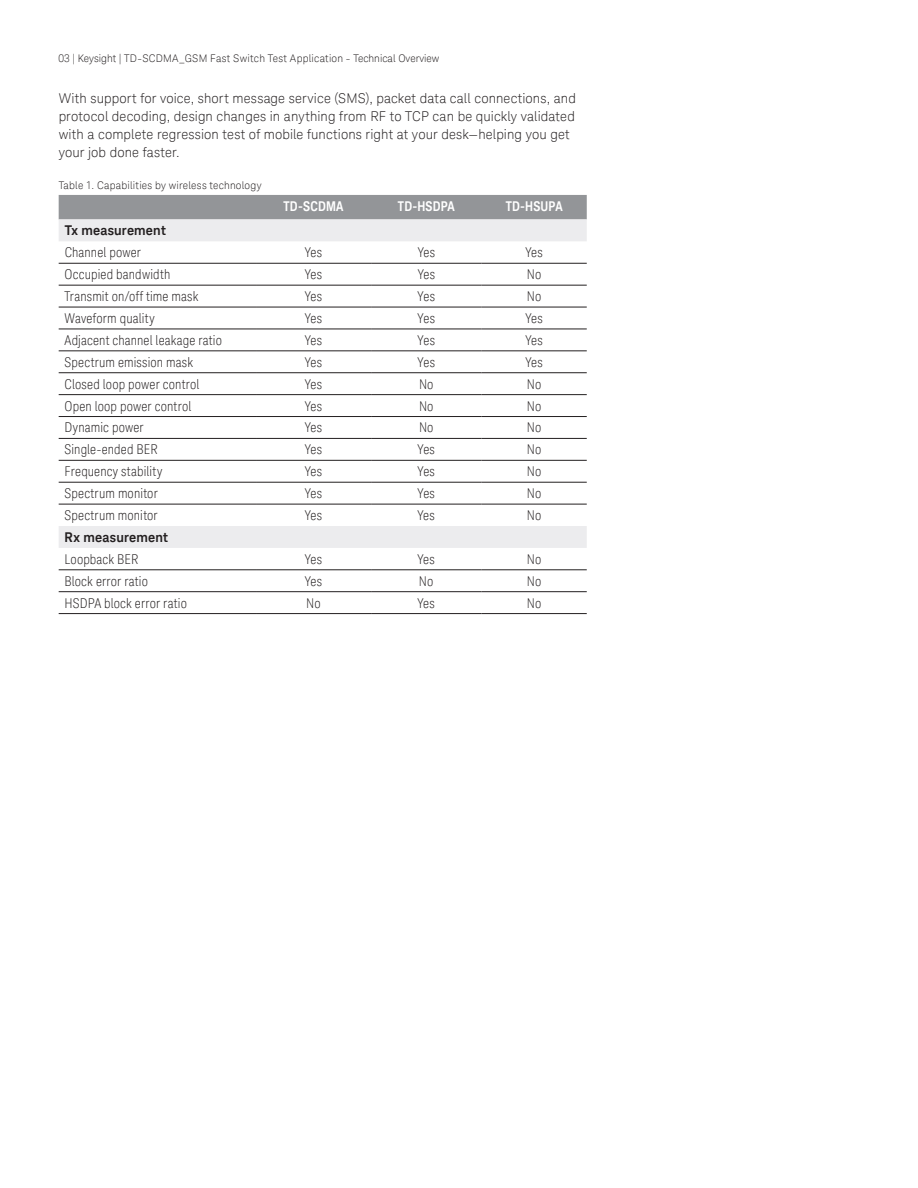
<style>
.page{position:relative;width:918px;height:1188px;background:#fff}
.page>*{position:absolute;margin:0;border:0;box-sizing:border-box;transform-origin:0 0}
.t1{font:300 condensed 13.5px "Keysight Sans";letter-spacing:.01em;color:#231f20}
.t2{font:300 13.5px/18px "Keysight Sans";letter-spacing:.01em;color:#231f20}
.t3{font:700 13.5px "Keysight Sans";letter-spacing:.01em;color:#231f20}
.t4{font:700 13.5px "Keysight Sans Condensed";letter-spacing:.01em;color:#fff}
.t5{font:300 10.5px "Keysight Sans";letter-spacing:.015em;color:#231f20}
</style>
<div class="page">
<div style="left:59px;top:195px;width:528px;height:24px;background:#939598"></div>
<svg style="left:59px;top:219px;width:528px;height:329px"></svg>
<hr style="left:59px;top:263px;width:197px;height:1px;background:#231f20">
<hr style="left:256px;top:263px;width:115px;height:1px;background:#231f20">
<hr style="left:371px;top:263px;width:111px;height:1px;background:#231f20">
<hr style="left:482px;top:263px;width:105px;height:1px;background:#231f20">
<hr style="left:59px;top:285px;width:197px;height:1px;background:#231f20">
<hr style="left:256px;top:285px;width:115px;height:1px;background:#231f20">
<hr style="left:371px;top:285px;width:111px;height:1px;background:#231f20">
<hr style="left:482px;top:285px;width:105px;height:1px;background:#231f20">
<hr style="left:59px;top:307px;width:197px;height:1px;background:#231f20">
<hr style="left:256px;top:307px;width:115px;height:1px;background:#231f20">
<hr style="left:371px;top:307px;width:111px;height:1px;background:#231f20">
<hr style="left:482px;top:307px;width:105px;height:1px;background:#231f20">
<hr style="left:59px;top:329px;width:197px;height:1px;background:#231f20">
<hr style="left:256px;top:329px;width:115px;height:1px;background:#231f20">
<hr style="left:371px;top:329px;width:111px;height:1px;background:#231f20">
<hr style="left:482px;top:329px;width:105px;height:1px;background:#231f20">
<hr style="left:59px;top:350px;width:197px;height:1px;background:#231f20">
<hr style="left:256px;top:350px;width:115px;height:1px;background:#231f20">
<hr style="left:371px;top:350px;width:111px;height:1px;background:#231f20">
<hr style="left:482px;top:350px;width:105px;height:1px;background:#231f20">
<hr style="left:59px;top:372px;width:197px;height:1px;background:#231f20">
<hr style="left:256px;top:372px;width:115px;height:1px;background:#231f20">
<hr style="left:371px;top:372px;width:111px;height:1px;background:#231f20">
<hr style="left:482px;top:372px;width:105px;height:1px;background:#231f20">
<hr style="left:59px;top:394px;width:197px;height:1px;background:#231f20">
<hr style="left:256px;top:394px;width:115px;height:1px;background:#231f20">
<hr style="left:371px;top:394px;width:111px;height:1px;background:#231f20">
<hr style="left:482px;top:394px;width:105px;height:1px;background:#231f20">
<hr style="left:59px;top:416px;width:197px;height:1px;background:#231f20">
<hr style="left:256px;top:416px;width:115px;height:1px;background:#231f20">
<hr style="left:371px;top:416px;width:111px;height:1px;background:#231f20">
<hr style="left:482px;top:416px;width:105px;height:1px;background:#231f20">
<hr style="left:59px;top:438px;width:197px;height:1px;background:#231f20">
<hr style="left:256px;top:438px;width:115px;height:1px;background:#231f20">
<hr style="left:371px;top:438px;width:111px;height:1px;background:#231f20">
<hr style="left:482px;top:438px;width:105px;height:1px;background:#231f20">
<hr style="left:59px;top:460px;width:197px;height:1px;background:#231f20">
<hr style="left:256px;top:460px;width:115px;height:1px;background:#231f20">
<hr style="left:371px;top:460px;width:111px;height:1px;background:#231f20">
<hr style="left:482px;top:460px;width:105px;height:1px;background:#231f20">
<hr style="left:59px;top:482px;width:197px;height:1px;background:#231f20">
<hr style="left:256px;top:482px;width:115px;height:1px;background:#231f20">
<hr style="left:371px;top:482px;width:111px;height:1px;background:#231f20">
<hr style="left:482px;top:482px;width:105px;height:1px;background:#231f20">
<hr style="left:59px;top:504px;width:197px;height:1px;background:#231f20">
<hr style="left:256px;top:504px;width:115px;height:1px;background:#231f20">
<hr style="left:371px;top:504px;width:111px;height:1px;background:#231f20">
<hr style="left:482px;top:504px;width:105px;height:1px;background:#231f20">
<hr style="left:59px;top:569px;width:197px;height:1px;background:#231f20">
<hr style="left:256px;top:569px;width:115px;height:1px;background:#231f20">
<hr style="left:371px;top:569px;width:111px;height:1px;background:#231f20">
<hr style="left:482px;top:569px;width:105px;height:1px;background:#231f20">
<hr style="left:59px;top:591px;width:197px;height:1px;background:#231f20">
<hr style="left:256px;top:591px;width:115px;height:1px;background:#231f20">
<hr style="left:371px;top:591px;width:111px;height:1px;background:#231f20">
<hr style="left:482px;top:591px;width:105px;height:1px;background:#231f20">
<hr style="left:59px;top:613px;width:197px;height:1px;background:#231f20">
<hr style="left:256px;top:613px;width:115px;height:1px;background:#231f20">
<hr style="left:371px;top:613px;width:111px;height:1px;background:#231f20">
<hr style="left:482px;top:613px;width:105px;height:1px;background:#231f20">
<p class="t5" style="left:59px;top:52px;width:382px">03 | Keysight | TD-SCDMA_GSM Fast Switch Test Application - Technical Overview</p>
<p class="t2" style="left:59px;top:90px;width:519px">With support for voice, short message service (SMS), packet data call connections, and protocol decoding, design changes in anything from RF to TCP can be quickly validated with a complete regression test of mobile functions right at your desk—helping you get your job done faster.</p>
<p class="t5" style="left:59px;top:179px;width:204px">Table 1. Capabilities by wireless technology</p>
<p class="t4" style="left:284px;top:198px;width:61px">TD-SCDMA</p>
<p class="t4" style="left:398px;top:198px;width:58px">TD-HSDPA</p>
<p class="t4" style="left:506px;top:198px;width:58px">TD-HSUPA</p>
<p class="t3" style="left:65px;top:222px;width:103px">Tx measurement</p>
<p class="t1" style="left:65px;top:244px;width:78px">Channel power</p>
<p class="t1" style="left:305px;top:244px;width:19px">Yes</p>
<p class="t1" style="left:418px;top:244px;width:19px">Yes</p>
<p class="t1" style="left:526px;top:244px;width:19px">Yes</p>
<p class="t1" style="left:65px;top:266px;width:107px">Occupied bandwidth</p>
<p class="t1" style="left:305px;top:266px;width:19px">Yes</p>
<p class="t1" style="left:418px;top:266px;width:19px">Yes</p>
<p class="t1" style="left:527px;top:266px;width:16px">No</p>
<p class="t1" style="left:65px;top:288px;width:135px">Transmit on/off time mask</p>
<p class="t1" style="left:305px;top:288px;width:19px">Yes</p>
<p class="t1" style="left:418px;top:288px;width:19px">Yes</p>
<p class="t1" style="left:527px;top:288px;width:16px">No</p>
<p class="t1" style="left:65px;top:310px;width:92px">Waveform quality</p>
<p class="t1" style="left:305px;top:310px;width:19px">Yes</p>
<p class="t1" style="left:418px;top:310px;width:19px">Yes</p>
<p class="t1" style="left:525px;top:310px;width:19px">Yes</p>
<p class="t1" style="left:65px;top:332px;width:159px">Adjacent channel leakage ratio</p>
<p class="t1" style="left:305px;top:332px;width:19px">Yes</p>
<p class="t1" style="left:418px;top:332px;width:19px">Yes</p>
<p class="t1" style="left:525px;top:332px;width:19px">Yes</p>
<p class="t1" style="left:65px;top:354px;width:130px">Spectrum emission mask</p>
<p class="t1" style="left:305px;top:354px;width:19px">Yes</p>
<p class="t1" style="left:418px;top:354px;width:19px">Yes</p>
<p class="t1" style="left:525px;top:354px;width:19px">Yes</p>
<p class="t1" style="left:65px;top:376px;width:136px">Closed loop power control</p>
<p class="t1" style="left:305px;top:376px;width:19px">Yes</p>
<p class="t1" style="left:419px;top:376px;width:16px">No</p>
<p class="t1" style="left:527px;top:376px;width:16px">No</p>
<p class="t1" style="left:65px;top:398px;width:128px">Open loop power control</p>
<p class="t1" style="left:305px;top:398px;width:19px">Yes</p>
<p class="t1" style="left:419px;top:398px;width:16px">No</p>
<p class="t1" style="left:527px;top:398px;width:16px">No</p>
<p class="t1" style="left:65px;top:420px;width:81px">Dynamic power</p>
<p class="t1" style="left:305px;top:420px;width:19px">Yes</p>
<p class="t1" style="left:419px;top:420px;width:16px">No</p>
<p class="t1" style="left:527px;top:420px;width:16px">No</p>
<p class="t1" style="left:65px;top:442px;width:95px">Single-ended BER</p>
<p class="t1" style="left:305px;top:442px;width:19px">Yes</p>
<p class="t1" style="left:418px;top:442px;width:19px">Yes</p>
<p class="t1" style="left:527px;top:442px;width:16px">No</p>
<p class="t1" style="left:65px;top:463px;width:99px">Frequency stability</p>
<p class="t1" style="left:305px;top:463px;width:19px">Yes</p>
<p class="t1" style="left:418px;top:463px;width:19px">Yes</p>
<p class="t1" style="left:527px;top:463px;width:16px">No</p>
<p class="t1" style="left:65px;top:485px;width:95px">Spectrum monitor</p>
<p class="t1" style="left:305px;top:485px;width:19px">Yes</p>
<p class="t1" style="left:418px;top:485px;width:19px">Yes</p>
<p class="t1" style="left:527px;top:485px;width:16px">No</p>
<p class="t1" style="left:65px;top:507px;width:95px">Spectrum monitor</p>
<p class="t1" style="left:305px;top:507px;width:19px">Yes</p>
<p class="t1" style="left:418px;top:507px;width:19px">Yes</p>
<p class="t1" style="left:527px;top:507px;width:16px">No</p>
<p class="t3" style="left:65px;top:529px;width:105px">Rx measurement</p>
<p class="t1" style="left:65px;top:551px;width:76px">Loopback BER</p>
<p class="t1" style="left:305px;top:551px;width:19px">Yes</p>
<p class="t1" style="left:418px;top:551px;width:19px">Yes</p>
<p class="t1" style="left:527px;top:551px;width:16px">No</p>
<p class="t1" style="left:64px;top:573px;width:85px">Block error ratio</p>
<p class="t1" style="left:305px;top:573px;width:19px">Yes</p>
<p class="t1" style="left:419px;top:573px;width:16px">No</p>
<p class="t1" style="left:527px;top:573px;width:16px">No</p>
<p class="t1" style="left:64px;top:595px;width:124px">HSDPA block error ratio</p>
<p class="t1" style="left:306px;top:595px;width:16px">No</p>
<p class="t1" style="left:418px;top:595px;width:19px">Yes</p>
<p class="t1" style="left:527px;top:595px;width:16px">No</p>
</div>
